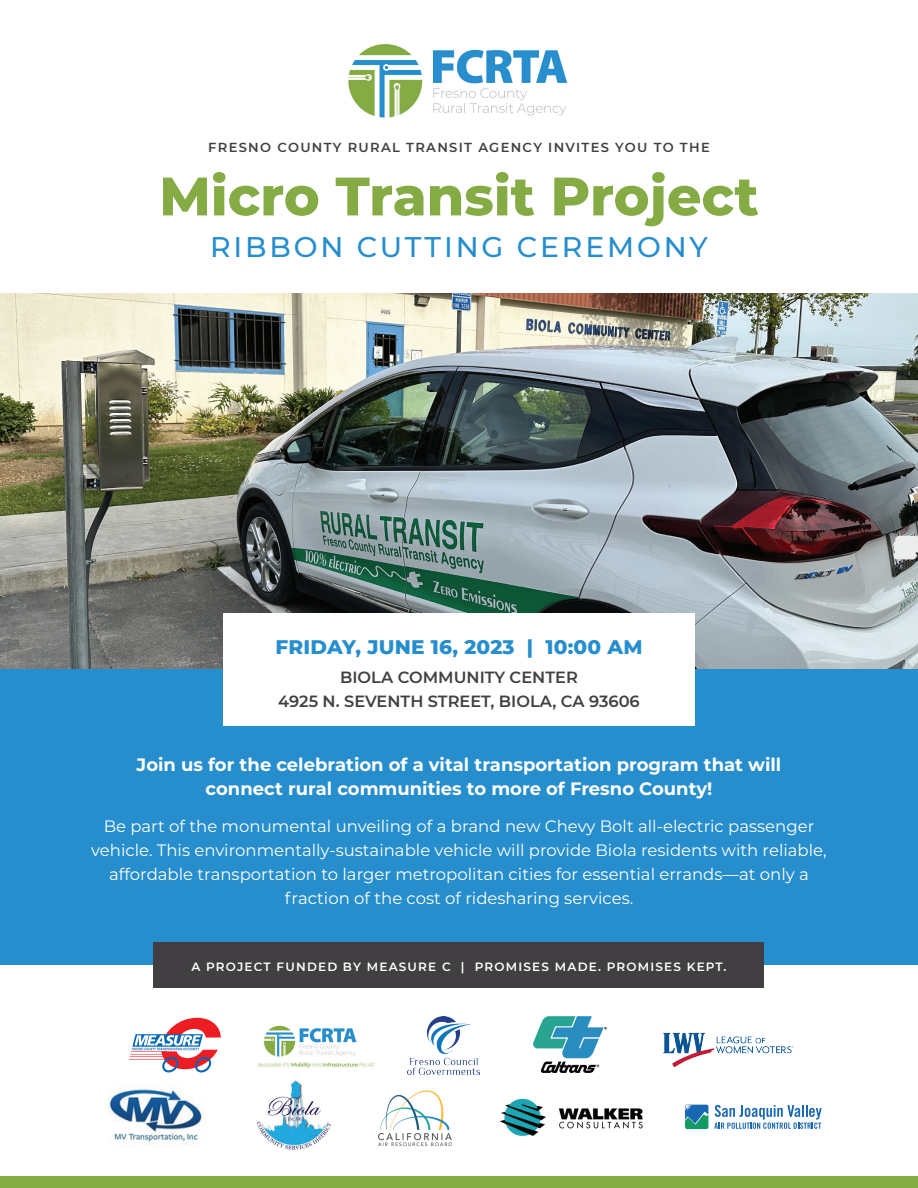
<style>
.page{position:relative;width:918px;height:1188px;background:#fff}
.page>*{position:absolute;margin:0;border:0;box-sizing:border-box;transform-origin:0 0}
.t1{font:800 54px "Montserrat";color:#85ab44}
.t2{font:500 28.35px "Montserrat";letter-spacing:.1em;color:#268ecd}
.t3{font:800 20.1px "Montserrat";letter-spacing:.01em;color:#268ecd}
.t4{font:700 18px/24px "Montserrat";color:#fff;text-align:center}
.t5{font:16.5px/24px "Montserrat";color:#fff;text-align:center}
.t6{font:600 16.2px/24.3px "Montserrat";color:#413f41;text-align:center}
.t7{font:600 13.05px "Montserrat";letter-spacing:.1em;color:#413f41}
.t8{font:600 12px "Montserrat";letter-spacing:.1em;color:#fff}
</style>
<div class="page">
<img style="left:0;top:293px;width:918px;height:376px">
<div style="left:0;top:669px;width:918px;height:296px;background:#268ecd"></div>
<img style="left:499px;top:1098px;width:144px;height:39px">
<img style="left:378px;top:1090px;width:74px;height:57px">
<img style="left:257px;top:1025px;width:117px;height:43px">
<img style="left:109px;top:1087px;width:95px;height:59px">
<img style="left:256px;top:1080px;width:75px;height:70px">
<img style="left:408px;top:1016px;width:72px;height:58px">
<hr style="left:131px;top:1051px;width:36px;height:1px;background:#ee1d23">
<hr style="left:130px;top:1054px;width:36px;height:1px;background:#ee1d23">
<hr style="left:130px;top:1056px;width:35px;height:1px;background:#ee1d23">
<hr style="left:129px;top:1059px;width:36px;height:1px;background:#ee1d23">
<svg style="left:132px;top:1018px;width:89px;height:54px"></svg>
<img style="left:663px;top:1032px;width:131px;height:35px">
<div style="left:154px;top:942px;width:610px;height:46px;background:#413f41"></div>
<div style="left:223px;top:614px;width:472px;height:112px;background:#fff"></div>
<img style="left:348px;top:44px;width:220px;height:74px">
<div style="left:0;top:1176px;width:918px;height:12px;background:#85ab44"></div>
<img style="left:534px;top:1017px;width:73px;height:56px">
<svg style="left:714px;top:1105px;width:108px;height:24px"></svg>
<svg style="left:685px;top:1104px;width:24px;height:25px"></svg>
<svg style="left:685px;top:1105px;width:23px;height:24px"></svg>
<p class="t7" style="left:208px;top:138px;width:503px">FRESNO COUNTY RURAL TRANSIT AGENCY INVITES YOU TO THE</p>
<h1 class="t1" style="left:159px;top:157px;width:601px">Micro Transit Project</h1>
<h2 class="t2" style="left:210px;top:227px;width:499px">RIBBON CUTTING CEREMONY</h2>
<p class="t3" style="left:275px;top:632px;width:369px">FRIDAY, JUNE 16, 2023 | 10:00 AM</p>
<p class="t6" style="left:278px;top:664px;width:363px">BIOLA COMMUNITY CENTER<br>4925 N. SEVENTH STREET, BIOLA, CA 93606</p>
<p class="t4" style="left:137px;top:751px;width:646px">Join us for the celebration of a vital transportation program that will connect rural communities to more of Fresno County!</p>
<p class="t5" style="left:91px;top:814px;width:737px">Be part of the monumental unveiling of a brand new Chevy Bolt all-electric passenger vehicle. This environmentally-sustainable vehicle will provide Biola residents with reliable, affordable transportation to larger metropolitan cities for essential errands—at only a fraction of the cost of ridesharing services.</p>
<p class="t8" style="left:192px;top:958px;width:536px">A PROJECT FUNDED BY MEASURE C | PROMISES MADE. PROMISES KEPT.</p>
</div>
